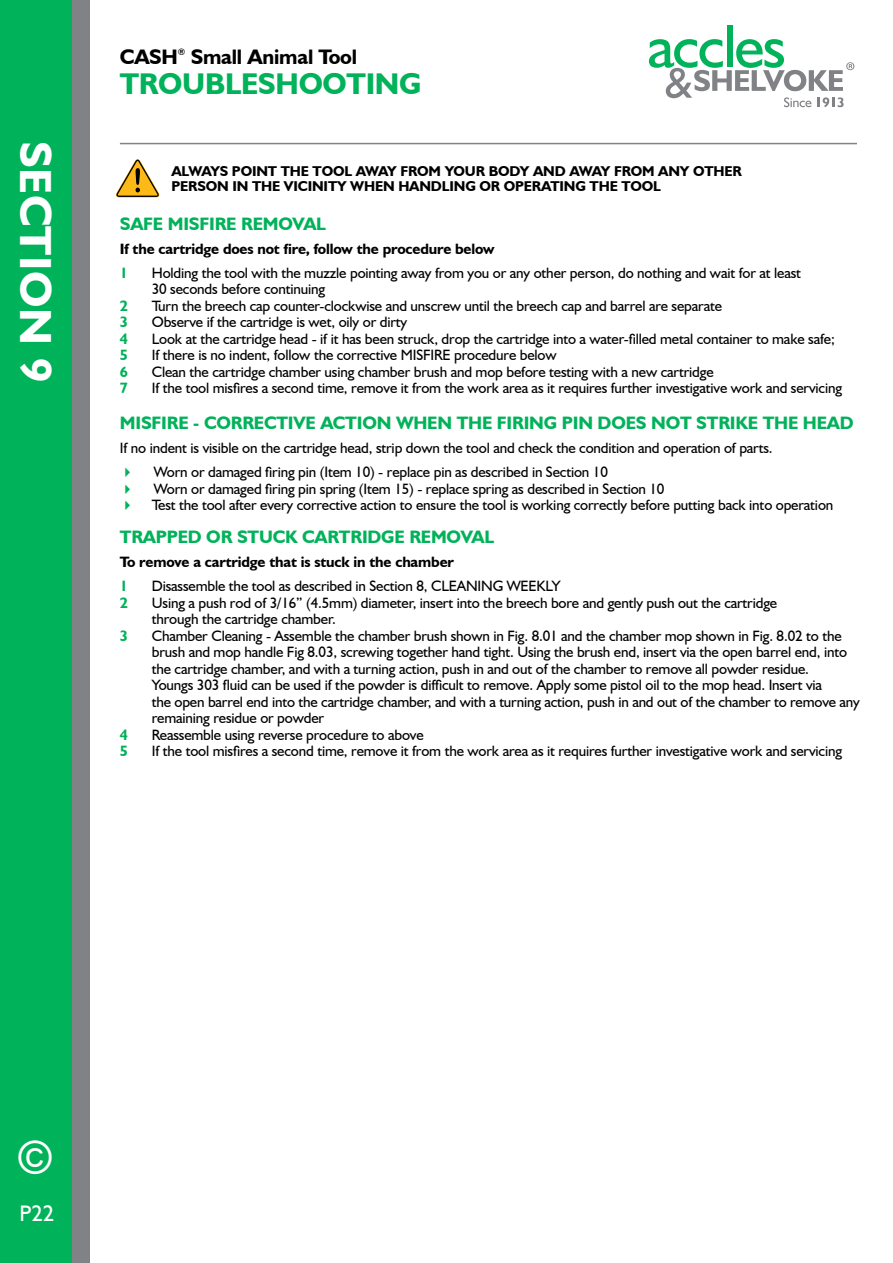
<style>
.page{position:relative;width:893px;height:1263px;background:#fff}
.page>*{position:absolute;margin:0;border:0;box-sizing:border-box;transform-origin:0 0}
.t1{font:700 45px "Humanist 521 BT";letter-spacing:.01em;color:#fff}
.t2{font:45px "Gill Sans";color:#fff}
.t3{font:700 30px "Humanist 521 BT";letter-spacing:-.01em;color:#00b259}
.t4{font:22.5px "Humanist 521 BT";color:#fff}
.t5{font:700 21px "Humanist 521 BT";letter-spacing:-.01em;color:#000}
.t6{font:700 18px "Humanist 521 BT";letter-spacing:-.01em;color:#00b259}
.t7{font:15px/16.5px "Humanist 521 BT";letter-spacing:-.01em;color:#000}
.t8{font:700 15px "Humanist 521 BT";letter-spacing:-.01em;color:#000}
.t9{font:700 15px "Humanist 521 BT";color:#00b259}
.t10{font:700 14.25px/15px "Humanist 521 BT";letter-spacing:-.01em;color:#000}
.t11{font:700 9px "Humanist 521 BT";color:#000}
.s1{color:#00b259}
</style>
<div class="page">
<div style="left:18px;top:0;width:72px;height:1263px;background:#808285"></div>
<div style="left:0;top:0;width:72px;height:1263px;background:#00b259"></div>
<hr style="left:120px;top:143px;width:737px;height:1px;background:#808285">
<div style="left:727px;top:26px;width:5px;height:41px;background:#00b259"></div>
<svg style="left:649px;top:39px;width:205px;height:68px"></svg>
<svg style="left:116px;top:159px;width:44px;height:38px"></svg>
<h1 class="t1" style="left:63px;top:141px;width:243px;rotate:90deg">SECTION 9</h1>
<h3 class="t5" style="left:120px;top:44px;width:60px">CASH</h3>
<p class="t11" style="left:178px;top:46px;width:9px">®</p>
<h3 class="t5" style="left:191px;top:44px;width:168px">Small Animal Tool</h3>
<h2 class="t3" style="left:120px;top:65px;width:303px">TROUBLESHOOTING</h2>
<p class="t10" style="left:172px;top:163px;width:572px">ALWAYS POINT THE TOOL AWAY FROM YOUR BODY AND AWAY FROM ANY OTHER<br>PERSON IN THE VICINITY WHEN HANDLING OR OPERATING THE TOOL</p>
<p class="t6" style="left:120px;top:212px;width:208px">SAFE MISFIRE REMOVAL</p>
<p class="t8" style="left:120px;top:239px;width:376px">If the cartridge does not fire, follow the procedure below</p>
<p class="t9" style="left:120px;top:263px;width:10px">1</p>
<p class="t7" style="left:152px;top:264px;width:651px">Holding the tool with the muzzle pointing away from you or any other person, do nothing and wait for at least<br>30 seconds before continuing</p>
<p class="t9" style="left:120px;top:296px;width:10px">2</p>
<p class="t7" style="left:152px;top:297px;width:572px">Turn the breech cap counter-clockwise and unscrew until the breech cap and barrel are separate</p>
<p class="t9" style="left:120px;top:313px;width:10px">3</p>
<p class="t7" style="left:152px;top:314px;width:257px">Observe if the cartridge is wet, oily or dirty</p>
<p class="t9" style="left:120px;top:329px;width:10px">4</p>
<p class="t7" style="left:152px;top:330px;width:684px">Look at the cartridge head - if it has been struck, drop the cartridge into a water-filled metal container to make safe;</p>
<p class="t9" style="left:120px;top:346px;width:10px">5</p>
<p class="t7" style="left:152px;top:347px;width:406px">If there is no indent, follow the corrective MISFIRE procedure below</p>
<p class="t9" style="left:120px;top:362px;width:10px">6</p>
<p class="t7" style="left:152px;top:363px;width:563px">Clean the cartridge chamber using chamber brush and mop before testing with a new cartridge</p>
<p class="t9" style="left:120px;top:379px;width:10px">7</p>
<p class="t7" style="left:152px;top:380px;width:692px">If the tool misfires a second time, remove it from the work area as it requires further investigative work and servicing</p>
<p class="t6" style="left:120px;top:412px;width:735px">MISFIRE - CORRECTIVE ACTION WHEN THE FIRING PIN DOES NOT STRIKE THE HEAD</p>
<p class="t7" style="left:120px;top:440px;width:654px">If no indent is visible on the cartridge head, strip down the tool and check the condition and operation of parts.</p>
<p class="t7" style="left:120px;top:464px;width:489px"><span class="s1">✔</span> Worn or damaged firing pin (Item 10) - replace pin as described in Section 10</p>
<p class="t7" style="left:120px;top:480px;width:546px"><span class="s1">✔</span> Worn or damaged firing pin spring (Item 15) - replace spring as described in Section 10</p>
<p class="t7" style="left:120px;top:497px;width:715px"><span class="s1">✔</span> Test the tool after every corrective action to ensure the tool is working correctly before putting back into operation</p>
<p class="t6" style="left:120px;top:526px;width:376px">TRAPPED OR STUCK CARTRIDGE REMOVAL</p>
<p class="t8" style="left:120px;top:553px;width:335px">To remove a cartridge that is stuck in the chamber</p>
<p class="t9" style="left:120px;top:577px;width:10px">1</p>
<p class="t7" style="left:152px;top:578px;width:410px">Disassemble the tool as described in Section 8, CLEANING WEEKLY</p>
<p class="t9" style="left:120px;top:593px;width:10px">2</p>
<p class="t7" style="left:152px;top:594px;width:627px">Using a push rod of 3/16” (4.5mm) diameter, insert into the breech bore and gently push out the cartridge through the cartridge chamber.</p>
<p class="t9" style="left:120px;top:626px;width:10px">3</p>
<p class="t7" style="left:152px;top:627px;width:709px">Chamber Cleaning - Assemble the chamber brush shown in Fig. 8.01 and the chamber mop shown in Fig. 8.02 to the brush and mop handle Fig 8.03, screwing together hand tight. Using the brush end, insert via the open barrel end, into the cartridge chamber, and with a turning action, push in and out of the chamber to remove all powder residue.<br>Youngs 303 fluid can be used if the powder is difficult to remove. Apply some pistol oil to the mop head. Insert via<br>the open barrel end into the cartridge chamber, and with a turning action, push in and out of the chamber to remove any remaining residue or powder</p>
<p class="t9" style="left:120px;top:725px;width:10px">4</p>
<p class="t7" style="left:152px;top:726px;width:273px">Reassemble using reverse procedure to above</p>
<p class="t9" style="left:120px;top:742px;width:10px">5</p>
<p class="t7" style="left:152px;top:743px;width:692px">If the tool misfires a second time, remove it from the work area as it requires further investigative work and servicing</p>
<h1 class="t2" style="left:19px;top:1130px;width:35px">©</h1>
<h3 class="t4" style="left:20px;top:1200px;width:36px">P22</h3>
</div>
